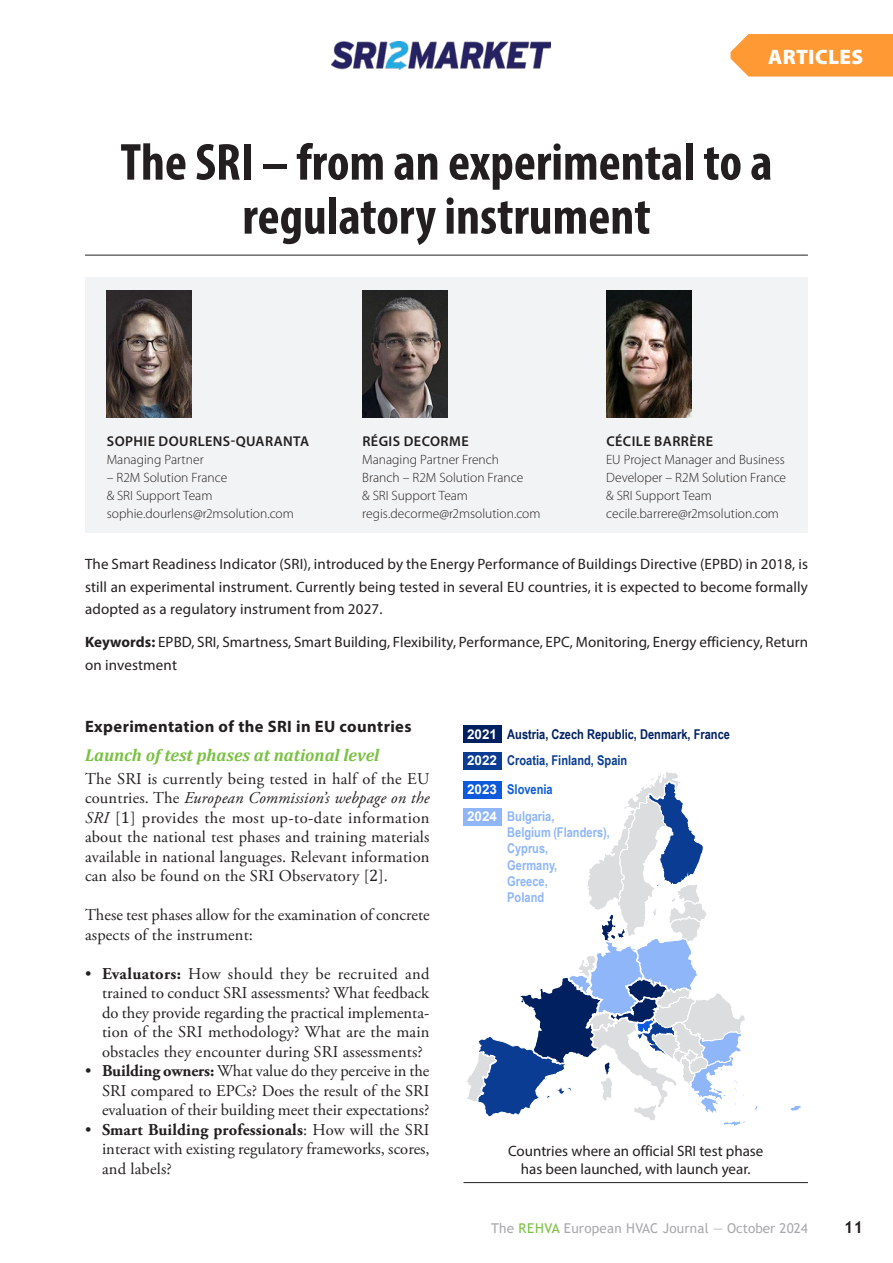
<style>
.page{position:relative;width:893px;height:1263px;background:#fff}
.page>*{position:absolute;margin:0;border:0;box-sizing:border-box;transform-origin:0 0}
.Heading_1{font:700 condensed 52.5px/54px "Myriad Pro";color:#231f20;text-align:center}
.t1{font:900 21px "Myriad Pro";letter-spacing:.02em;color:#fff}
.Heading_3{font:italic 700 17.25px "Cambria";color:#79c142}
.t2{font:16.5px/19.5px "Adobe Garamond Pro";color:#231f20;text-align:justify}
.Heading_2{font:700 16.5px "Myriad Pro";letter-spacing:.025em;color:#231f20}
.zPage_Number{font:700 16.5px "Trebuchet MS";color:#231f20}
.Heading_4{font:15px/22.5px "Myriad Pro";letter-spacing:.01em;color:#231f20;text-align:justify}
.Heading_4_keywords{font:15px/22.5px "Myriad Pro";letter-spacing:.005em;color:#231f20}
.Paragraph_Style_17{font:15px/18px "Myriad Pro";color:#231f20;text-align:center}
.Heading_6{font:600 14.25px "Myriad Pro";letter-spacing:.03em;color:#231f20}
.Heading_5{font:300 13.5px/18px "Myriad Pro";color:#231f20}
.t3{font:700 13.5px/16.2px "Arial Narrow";color:#8eb6f8}
.t4{font:13.5px "Trebuchet MS";letter-spacing:.015em;color:#a8a9ad}
.t5{font:700 13.5px "Arial Narrow";color:#002060}
.t6{font:700 13.5px "Arial Narrow";color:#093c92}
.t7{font:700 13.5px/26.7px "Arial";color:#fff}
.t8{font:700 13.5px "Arial Narrow";color:#0d5bdc}
.s1{font-weight:700}
.s2{font-style:italic}
.s3{font-family:"Cambria"}
.s4{font-family:"Arial";color:#fff}
.s5{color:#79c142}
</style>
<div class="page">
<div style="left:85px;top:277px;width:723px;height:255px;background:#f2f3f4"></div>
<hr style="left:85px;top:255px;width:723px;height:1px;background:#231f20">
<img style="left:606px;top:290px;width:85px;height:128px">
<img style="left:362px;top:290px;width:85px;height:128px">
<img style="left:107px;top:290px;width:85px;height:128px">
<hr style="left:463px;top:1182px;width:345px;height:1px;background:#231f20">
<img style="left:332px;top:41px;width:219px;height:28px">
<svg style="left:790px;top:1105px;width:11px;height:6px"></svg>
<svg style="left:465px;top:771px;width:293px;height:355px"></svg>
<div style="left:463px;top:725px;width:39px;height:17px;background:#002060"></div>
<div style="left:463px;top:752px;width:39px;height:17px;background:#093c92"></div>
<div style="left:463px;top:781px;width:39px;height:17px;background:#0d5bdc"></div>
<div style="left:463px;top:808px;width:39px;height:17px;background:#8eb6f8"></div>
<svg style="left:730px;top:34px;width:163px;height:43px;background:#ff9f3f"></svg>
<p class="t1" style="left:768px;top:43px;width:96px">ARTICLES</p>
<p class="Heading_1" style="left:120px;top:134px;width:654px">The SRI – from an experimental to a regulatory instrument</p>
<p class="Heading_6" style="left:107px;top:432px;width:204px">SOPHIE DOURLENS-QUARANTA</p>
<p class="Heading_5" style="left:107px;top:450px;width:98px">Managing Partner</p>
<p class="Heading_5" style="left:107px;top:468px;width:122px">– R2M Solution France &amp; SRI Support Team</p>
<p class="Heading_5" style="left:107px;top:504px;width:189px">sophie.dourlens@r2msolution.com</p>
<p class="Heading_6" style="left:362px;top:432px;width:108px">RÉGIS DECORME</p>
<p class="Heading_5" style="left:362px;top:450px;width:163px">Managing Partner French<br>Branch – R2M Solution France &amp; SRI Support Team</p>
<p class="Heading_5" style="left:362px;top:504px;width:180px">regis.decorme@r2msolution.com</p>
<p class="Heading_6" style="left:606px;top:432px;width:108px">CÉCILE BARRÈRE</p>
<p class="Heading_5" style="left:606px;top:450px;width:181px;text-align:justify">EU Project Manager and Business Developer – R2M Solution France &amp; SRI Support Team</p>
<p class="Heading_5" style="left:606px;top:504px;width:174px">cecile.barrere@r2msolution.com</p>
<p class="Heading_4" style="left:85px;top:553px;width:724px">The Smart Readiness Indicator (SRI), introduced by the Energy Performance of Buildings Directive (EPBD) in 2018, is still an experimental instrument. Currently being tested in several EU countries, it is expected to become formally adopted as a regulatory instrument from 2027.</p>
<p class="Heading_4_keywords" style="left:85px;top:631px;width:724px"><span class="s1">Keywords:</span> EPBD, SRI, Smartness, Smart Building, Flexibility, Performance, EPC, Monitoring, Energy efficiency, Return on investment</p>
<p class="Heading_2" style="left:85px;top:715px;width:328px">Experimentation of the SRI in EU countries</p>
<p class="Heading_3" style="left:85px;top:743px;width:296px">Launch of test phases at national level</p>
<p class="t2" style="left:85px;top:769px;width:346px">The SRI is currently being tested in half of the EU countries. The <span class="s2">European Commission’s webpage on the SRI</span> [<span class="s3">1</span>] provides the most up-to-date information about the national test phases and training materials available in national languages. Relevant information can also be found on the SRI Observatory [<span class="s3">2</span>].</p>
<p class="t2" style="left:85px;top:906px;width:346px">These test phases allow for the examination of concrete aspects of the instrument:</p>
<p class="t2" style="left:102px;top:964px;width:329px;text-indent:-17px">• <span class="s1">Evaluators:</span> How should they be recruited and trained to conduct SRI assessments? What feedback do they provide regarding the practical implementa&shy;tion of the SRI methodology? What are the main obstacles they encounter during SRI assessments?</p>
<p class="t2" style="left:102px;top:1062px;width:329px;text-indent:-17px">• <span class="s1">Building owners:</span> What value do they perceive in the SRI compared to EPCs? Does the result of the SRI evaluation of their building meet their expectations?</p>
<p class="t2" style="left:102px;top:1120px;width:329px;text-indent:-17px">• <span class="s1">Smart Building professionals</span>: How will the SRI interact with existing regulatory frameworks, scores, and labels?</p>
<p class="t7" style="left:467px;top:721px;width:31px">2021<br>2022</p>
<p class="t3" style="left:467px;top:776px;width:89px;line-height:26.5px"><span class="s4">2023<br>2024</span> Bulgaria,</p>
<p class="t3" style="left:507px;top:824px;width:104px">Belgium (Flanders),<br>Cyprus,<br>Germany,<br>Greece,<br>Poland</p>
<p class="t5" style="left:507px;top:724px;width:224px">Austria, Czech Republic, Denmark, France</p>
<p class="t6" style="left:507px;top:750px;width:122px">Croatia, Finland, Spain</p>
<p class="t8" style="left:507px;top:779px;width:47px">Slovenia</p>
<p class="Paragraph_Style_17" style="left:508px;top:1141px;width:257px">Countries where an official SRI test phase has been launched, with launch year.</p>
<p class="t4" style="left:491px;top:1220px;width:318px">The <span class="s5">REHVA</span> European HVAC Journal — October 2024</p>
<p class="zPage_Number" style="left:844px;top:1217px;width:21px">11</p>
</div>
